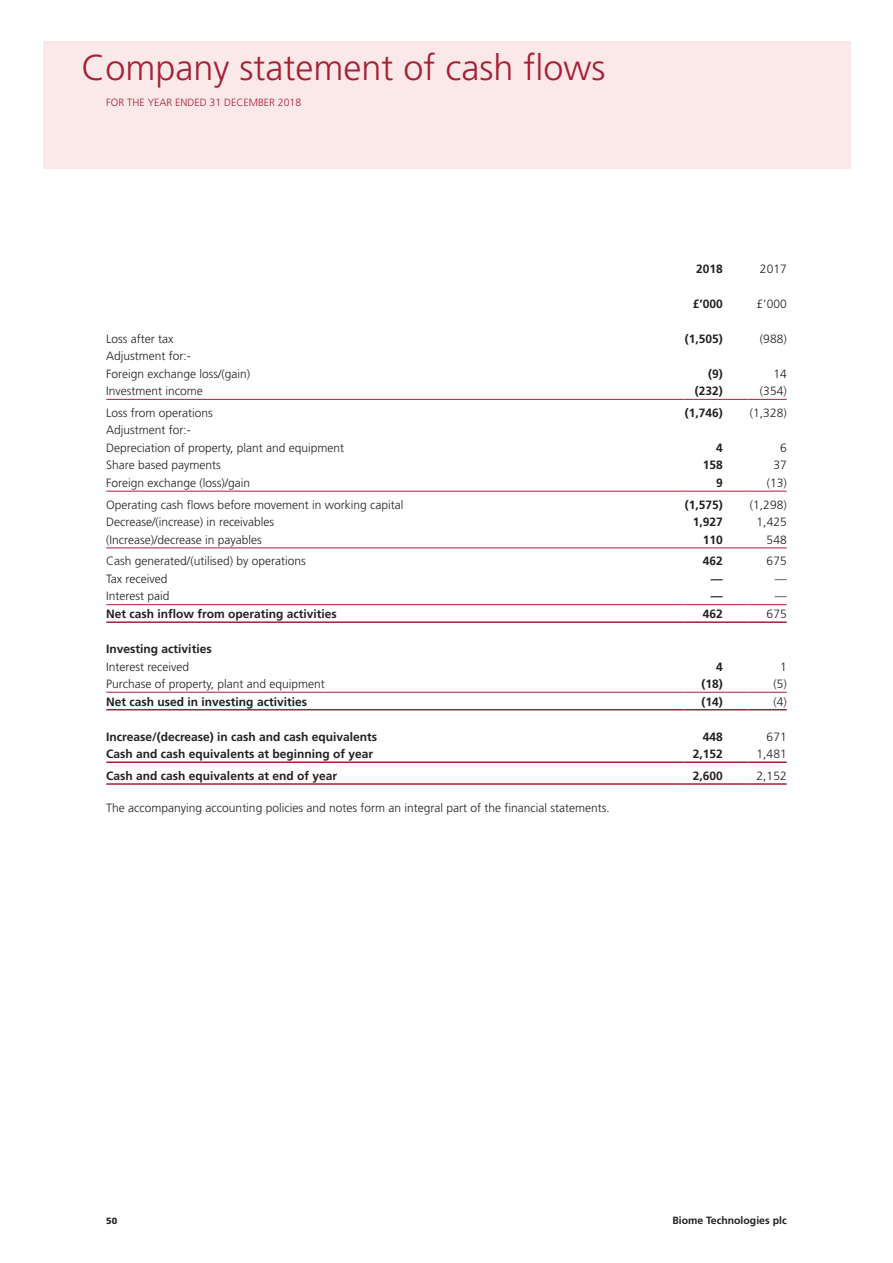
<style>
.page{position:relative;width:893px;height:1263px;background:#fff}
.page>*{position:absolute;margin:0;border:0;box-sizing:border-box;transform-origin:0 0}
.t1{font:300 36px "Frutiger LT Std";color:#a62035}
.t2{font:300 12px/17.5px "Frutiger LT Std";color:#231f20}
.t3{font:700 12px "Frutiger LT Std";color:#231f20}
.t4{font:300 10.5px "Frutiger LT Std";color:#a62035}
.t5{font:700 10.5px "Frutiger LT Std";color:#231f20}
.t6{font:900 9px "Frutiger LT Std";color:#231f20}
</style>
<div class="page">
<div style="left:43px;top:41px;width:807px;height:128px;background:#fbe9e9"></div>
<hr style="left:106px;top:783px;width:579px;height:2px;background:#a62035">
<hr style="left:685px;top:783px;width:38px;height:2px;background:#a62035">
<hr style="left:723px;top:783px;width:25px;height:2px;background:#a62035">
<hr style="left:748px;top:783px;width:39px;height:2px;background:#a62035">
<hr style="left:106px;top:761px;width:579px;height:2px;background:#a62035">
<hr style="left:685px;top:761px;width:38px;height:2px;background:#a62035">
<hr style="left:723px;top:761px;width:25px;height:2px;background:#a62035">
<hr style="left:748px;top:761px;width:39px;height:2px;background:#a62035">
<hr style="left:106px;top:709px;width:579px;height:1px;background:#a62035">
<hr style="left:685px;top:709px;width:38px;height:1px;background:#a62035">
<svg style="left:723px;top:709px;width:25px;height:1px"></svg>
<hr style="left:748px;top:709px;width:39px;height:1px;background:#a62035">
<hr style="left:106px;top:621px;width:579px;height:2px;background:#a62035">
<hr style="left:685px;top:621px;width:38px;height:2px;background:#a62035">
<hr style="left:723px;top:621px;width:25px;height:2px;background:#a62035">
<hr style="left:748px;top:621px;width:39px;height:2px;background:#a62035">
<hr style="left:106px;top:604px;width:579px;height:1px;background:#a62035">
<hr style="left:685px;top:604px;width:38px;height:1px;background:#a62035">
<svg style="left:723px;top:604px;width:25px;height:1px"></svg>
<hr style="left:748px;top:604px;width:39px;height:1px;background:#a62035">
<hr style="left:106px;top:547px;width:579px;height:1px;background:#a62035">
<hr style="left:685px;top:547px;width:38px;height:1px;background:#a62035">
<svg style="left:723px;top:547px;width:25px;height:1px"></svg>
<hr style="left:748px;top:547px;width:39px;height:1px;background:#a62035">
<hr style="left:106px;top:491px;width:579px;height:1px;background:#a62035">
<hr style="left:685px;top:491px;width:38px;height:1px;background:#a62035">
<svg style="left:723px;top:491px;width:25px;height:1px"></svg>
<hr style="left:748px;top:491px;width:39px;height:1px;background:#a62035">
<hr style="left:106px;top:399px;width:579px;height:1px;background:#a62035">
<hr style="left:685px;top:399px;width:38px;height:1px;background:#a62035">
<svg style="left:723px;top:399px;width:25px;height:1px"></svg>
<hr style="left:748px;top:399px;width:39px;height:1px;background:#a62035">
<hr style="left:106px;top:692px;width:579px;height:1px;background:#a62035">
<hr style="left:685px;top:692px;width:38px;height:1px;background:#a62035">
<svg style="left:723px;top:692px;width:25px;height:1px"></svg>
<hr style="left:748px;top:692px;width:39px;height:1px;background:#a62035">
<h1 class="t1" style="left:82px;top:47px;width:526px">Company statement of cash flows</h1>
<p class="t4" style="left:106px;top:97px;width:196px">FOR THE YEAR ENDED 31 DECEMBER 2018</p>
<p class="t3" style="left:696px;top:261px;width:28px">2018</p>
<p class="t2" style="left:760px;top:260px;width:28px">2017</p>
<p class="t3" style="left:693px;top:296px;width:32px">£’000</p>
<p class="t2" style="left:757px;top:295px;width:32px">£’000</p>
<p class="t2" style="left:106px;top:330px;width:69px">Loss after tax</p>
<p class="t3" style="left:685px;top:331px;width:40px">(1,505)</p>
<p class="t2" style="left:760px;top:330px;width:28px">(988)</p>
<p class="t2" style="left:106px;top:347px;width:145px">Adjustment for:-<br>Foreign exchange loss/(gain)</p>
<p class="t3" style="left:708px;top:366px;width:16px">(9)</p>
<p class="t2" style="left:773px;top:365px;width:15px">14</p>
<p class="t2" style="left:106px;top:382px;width:98px">Investment income</p>
<p class="t3" style="left:695px;top:384px;width:30px">(232)</p>
<p class="t2" style="left:760px;top:382px;width:28px">(354)</p>
<p class="t2" style="left:106px;top:404px;width:108px">Loss from operations</p>
<p class="t3" style="left:685px;top:406px;width:40px">(1,746)</p>
<p class="t2" style="left:750px;top:404px;width:38px">(1,328)</p>
<p class="t2" style="left:106px;top:422px;width:239px">Adjustment for:-<br>Depreciation of property, plant and equipment</p>
<p class="t3" style="left:716px;top:441px;width:8px">4</p>
<p class="t2" style="left:780px;top:439px;width:8px">6</p>
<p class="t2" style="left:106px;top:457px;width:116px">Share based payments</p>
<p class="t3" style="left:703px;top:458px;width:22px">158</p>
<p class="t2" style="left:773px;top:457px;width:15px">37</p>
<p class="t2" style="left:106px;top:474px;width:145px">Foreign exchange (loss)/gain</p>
<p class="t3" style="left:716px;top:476px;width:8px">9</p>
<p class="t2" style="left:767px;top:474px;width:22px">(13)</p>
<p class="t2" style="left:106px;top:496px;width:299px">Operating cash flows before movement in working capital</p>
<p class="t3" style="left:685px;top:497px;width:40px">(1,575)</p>
<p class="t2" style="left:750px;top:496px;width:38px">(1,298)</p>
<p class="t2" style="left:106px;top:513px;width:170px">Decrease/(increase) in receivables</p>
<p class="t3" style="left:693px;top:515px;width:32px">1,927</p>
<p class="t2" style="left:757px;top:513px;width:32px">1,425</p>
<p class="t2" style="left:106px;top:531px;width:157px">(Increase)/decrease in payables</p>
<p class="t3" style="left:703px;top:532px;width:22px">110</p>
<p class="t2" style="left:767px;top:531px;width:22px">548</p>
<p class="t2" style="left:106px;top:553px;width:201px">Cash generated/(utilised) by operations</p>
<p class="t3" style="left:703px;top:554px;width:22px">462</p>
<p class="t2" style="left:767px;top:553px;width:22px">675</p>
<p class="t2" style="left:106px;top:570px;width:63px">Tax received</p>
<p class="t3" style="left:711px;top:572px;width:13px">—</p>
<p class="t2" style="left:775px;top:570px;width:13px">—</p>
<p class="t2" style="left:106px;top:588px;width:65px">Interest paid</p>
<p class="t3" style="left:711px;top:589px;width:13px">—</p>
<p class="t2" style="left:775px;top:588px;width:13px">—</p>
<p class="t3" style="left:106px;top:607px;width:232px">Net cash inflow from operating activities</p>
<p class="t3" style="left:703px;top:607px;width:22px">462</p>
<p class="t2" style="left:767px;top:605px;width:22px">675</p>
<p class="t3" style="left:106px;top:642px;width:107px">Investing activities</p>
<p class="t2" style="left:106px;top:658px;width:84px">Interest received</p>
<p class="t3" style="left:716px;top:659px;width:8px">4</p>
<p class="t2" style="left:780px;top:658px;width:8px">1</p>
<p class="t2" style="left:106px;top:675px;width:220px">Purchase of property, plant and equipment</p>
<p class="t3" style="left:701px;top:677px;width:23px">(18)</p>
<p class="t2" style="left:773px;top:675px;width:15px">(5)</p>
<p class="t3" style="left:106px;top:694px;width:202px">Net cash used in investing activities</p>
<p class="t3" style="left:701px;top:694px;width:23px">(14)</p>
<p class="t2" style="left:773px;top:693px;width:15px">(4)</p>
<p class="t3" style="left:106px;top:729px;width:272px">Increase/(decrease) in cash and cash equivalents</p>
<p class="t3" style="left:703px;top:729px;width:22px">448</p>
<p class="t2" style="left:767px;top:728px;width:22px">671</p>
<p class="t3" style="left:106px;top:747px;width:268px">Cash and cash equivalents at beginning of year</p>
<p class="t3" style="left:693px;top:747px;width:32px">2,152</p>
<p class="t2" style="left:757px;top:745px;width:32px">1,481</p>
<p class="t3" style="left:106px;top:768px;width:232px">Cash and cash equivalents at end of year</p>
<p class="t3" style="left:693px;top:768px;width:32px">2,600</p>
<p class="t2" style="left:757px;top:767px;width:32px">2,152</p>
<p class="t2" style="left:106px;top:799px;width:505px">The accompanying accounting policies and notes form an integral part of the financial statements.</p>
<p class="t6" style="left:106px;top:1215px;width:13px">50</p>
<p class="t5" style="left:672px;top:1214px;width:116px">Biome Technologies plc</p>
</div>
